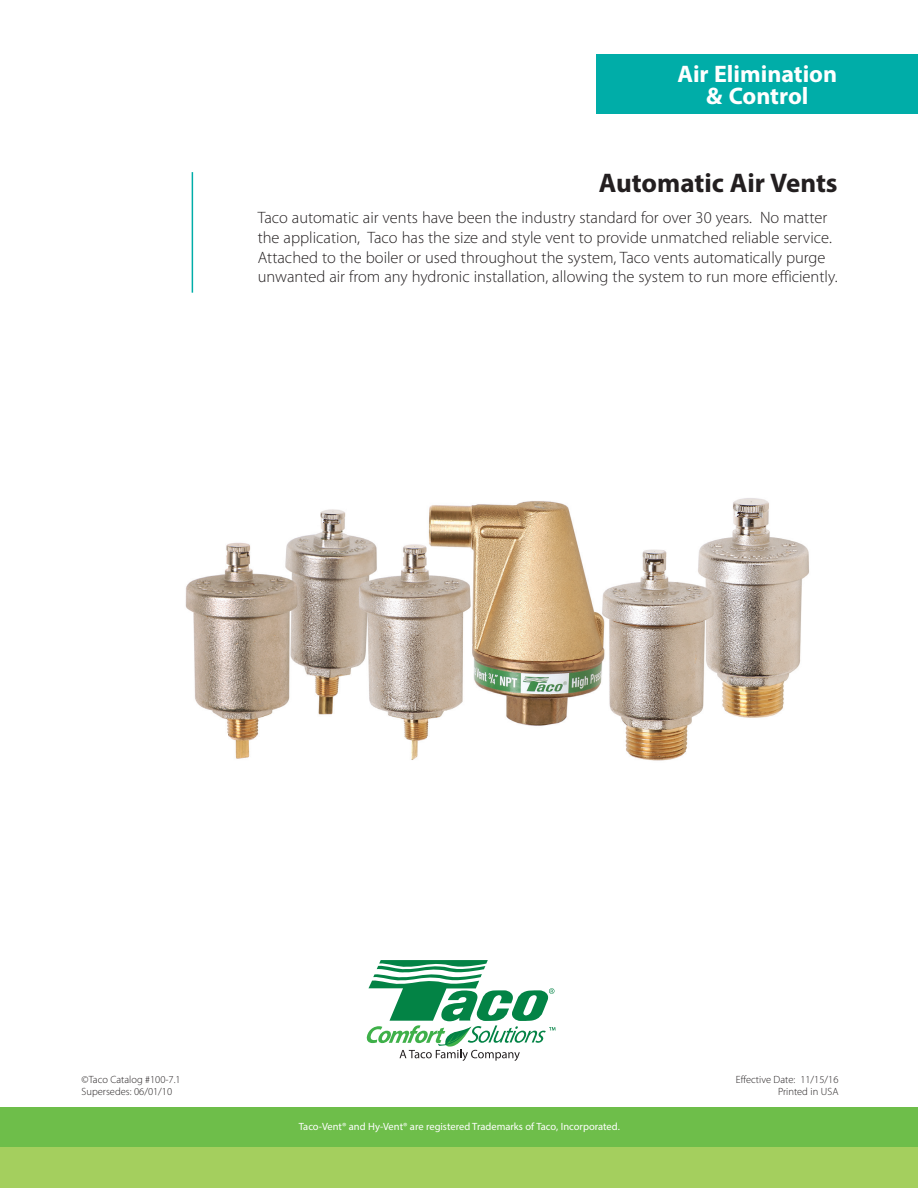
<style>
.page{position:relative;width:918px;height:1188px;background:#fff}
.page>*{position:absolute;margin:0;border:0;box-sizing:border-box;transform-origin:0 0}
.t1{font:700 27px "Myriad Pro";color:#231f20}
.t2{font:700 24px/22.5px "Myriad Pro";color:#fff;text-align:center}
.t3{font:300 16.5px/19.8px "Myriad Pro";color:#231f20}
.t4{font:300 10.5px/12px "Myriad Pro";color:#231f20}
.t5{font:10.5px "Myriad Pro";color:#fff}
</style>
<div class="page">
<div style="left:0;top:1147px;width:918px;height:41px;background:#a4cf5e"></div>
<div style="left:0;top:1107px;width:918px;height:40px;background:#6ebe4a"></div>
<svg style="left:366px;top:960px;width:189px;height:101px"></svg>
<hr style="left:192px;top:172px;width:1px;height:121px;background:#00ada8">
<img style="left:185px;top:498px;width:624px;height:263px">
<div style="left:597px;top:54px;width:321px;height:59px;background:#00ada8"></div>
<h2 class="t2" style="left:677px;top:62px;width:161px">Air Elimination &amp; Control</h2>
<h1 class="t1" style="left:599px;top:166px;width:240px">Automatic Air Vents</h1>
<p class="t3" style="left:258px;top:207px;width:581px">Taco automatic air vents have been the industry standard for over 30 years. No matter the application, Taco has the size and style vent to provide unmatched reliable service.<br>Attached to the boiler or used throughout the system, Taco vents automatically purge unwanted air from any hydronic installation, allowing the system to run more efficiently.</p>
<p class="t4" style="left:82px;top:1073px;width:101px">©Taco Catalog #100-7.1<br>Supersedes: 06/01/10</p>
<p class="t4" style="left:736px;top:1073px;width:104px;line-height:12.6px;text-align:right">Effective Date: 11/15/16<br>Printed in USA</p>
<p class="t5" style="left:299px;top:1120px;width:323px">Taco-Vent® and Hy-Vent® are registered Trademarks of Taco, Incorporated.</p>
</div>
